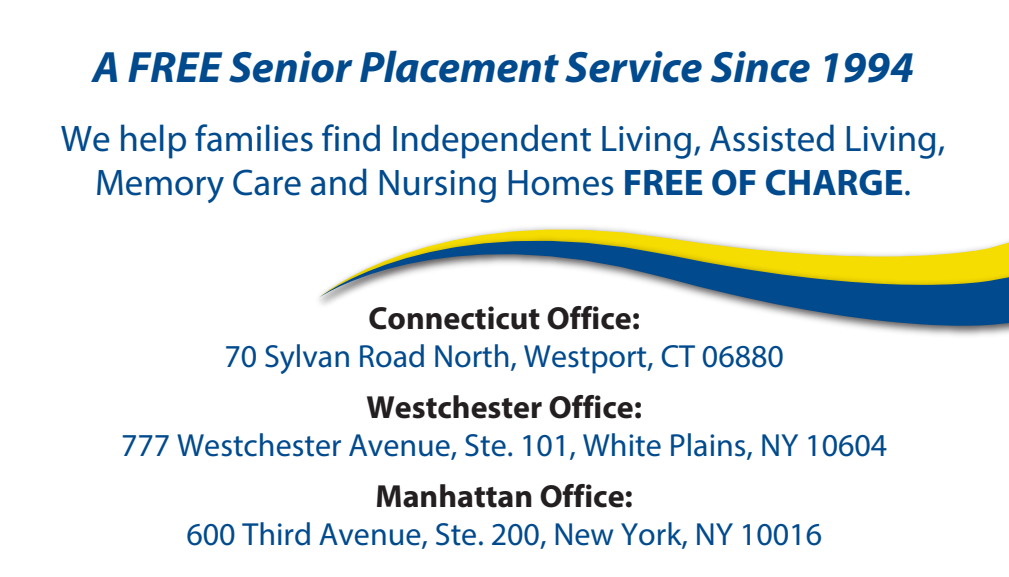
<style>
.page{position:relative;width:1009px;height:577px;background:#fff}
.page>*{position:absolute;margin:0;border:0;box-sizing:border-box;transform-origin:0 0}
.t1{font:italic 700 44px "Myriad Pro";color:#004a8d}
.t2{font:36.8px/44.4px "Myriad Pro";color:#004a8d;text-align:center}
.t3{font:32px "Myriad Pro";color:#004a8d}
.t4{font:700 32px "Myriad Pro";color:#231f20}
.s1{font-weight:700}
</style>
<div class="page">
<svg style="left:483px;top:229px;width:167px;height:4px"></svg>
<img style="left:446px;top:233px;width:562px;height:103px">
<svg style="left:319px;top:240px;width:689px;height:85px"></svg>
<h1 class="t1" style="left:92px;top:38px;width:822px">A FREE Senior Placement Service Since 1994</h1>
<p class="t2" style="left:61px;top:115px;width:886px">We help families find Independent Living, Assisted Living,<br>Memory Care and Nursing Homes <span class="s1">FREE OF CHARGE</span>.</p>
<p class="t4" style="left:368px;top:297px;width:273px">Connecticut Office:</p>
<p class="t3" style="left:224px;top:336px;width:561px">70 Sylvan Road North, Westport, CT 06880</p>
<p class="t4" style="left:366px;top:386px;width:277px">Westchester Office:</p>
<p class="t3" style="left:121px;top:425px;width:767px">777 Westchester Avenue, Ste. 101, White Plains, NY 10604</p>
<p class="t4" style="left:375px;top:474px;width:259px">Manhattan Office:</p>
<p class="t3" style="left:186px;top:514px;width:637px">600 Third Avenue, Ste. 200, New York, NY 10016</p>
</div>
